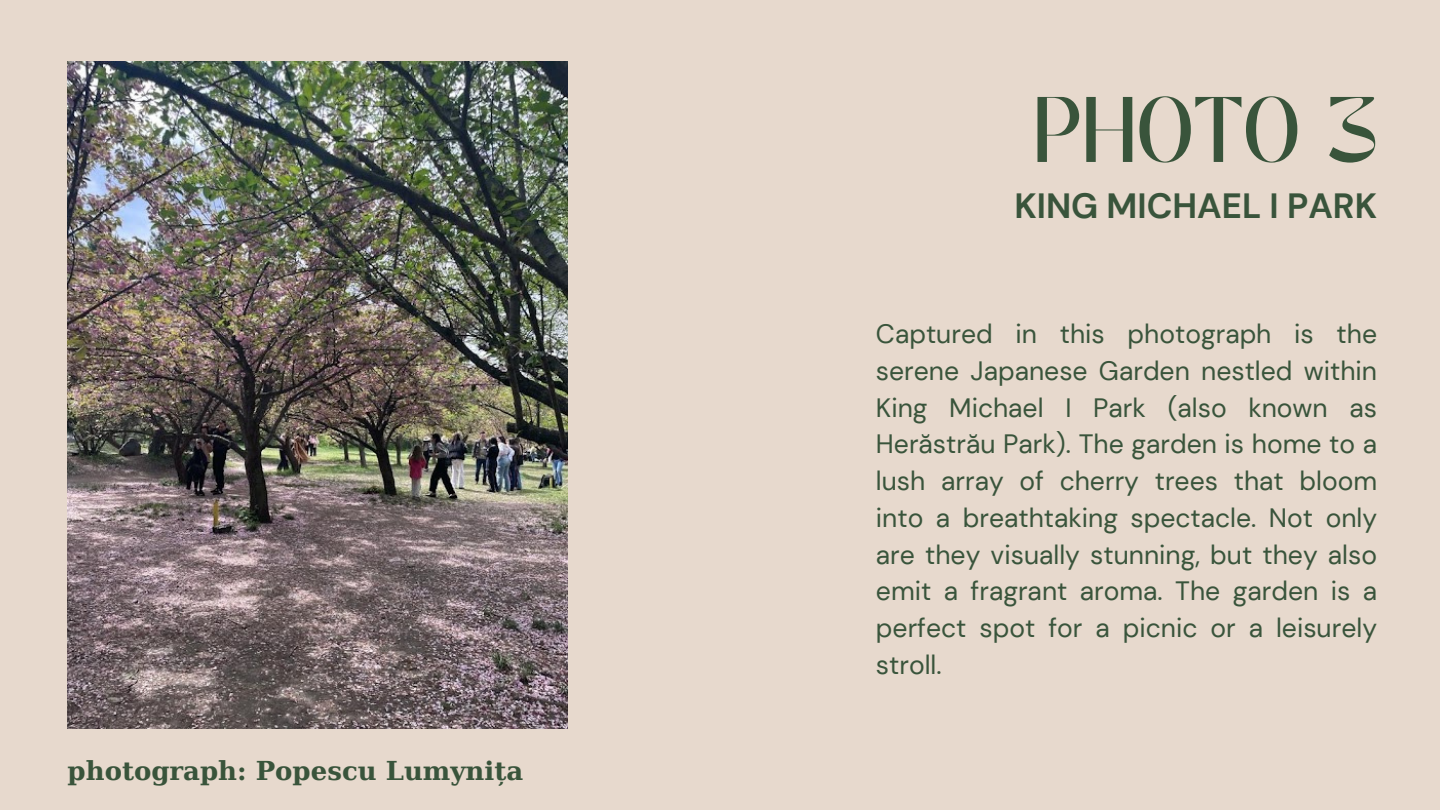
<style>
.page{position:relative;width:1440px;height:810px;background:#e7d9cd}
.page>*{position:absolute;margin:0;border:0;box-sizing:border-box;transform-origin:0 0}
.t1{font:65px "TANMERINGUE";color:#39543b}
.t2{font:700 35px "DM Sans";color:#39543b}
.t3{font:26.5px/36.8px "DM Sans";color:#39543b;text-align:justify}
.t4{font:700 26px "DejaVu Serif";color:#39543b}
</style>
<div class="page">
<img style="left:68px;top:62px;width:500px;height:667px">
<p class="t4" style="left:68px;top:756px;width:457px">photograph: Popescu Lumynița</p>
<p class="t1" style="left:1033px;top:96px;width:346px">PHOTO 3</p>
<p class="t2" style="left:1014px;top:183px;width:364px">KING MICHAEL I PARK</p>
<p class="t3" style="left:876px;top:316px;width:503px">Captured in this photograph is the serene Japanese Garden nestled within King Michael I Park (also known as Herăstrău Park). The garden is home to a lush array of cherry trees that bloom into a breathtaking spectacle. Not only are they visually stunning, but they also emit a fragrant aroma. The garden is a perfect spot for a picnic or a leisurely stroll.</p>
</div>
